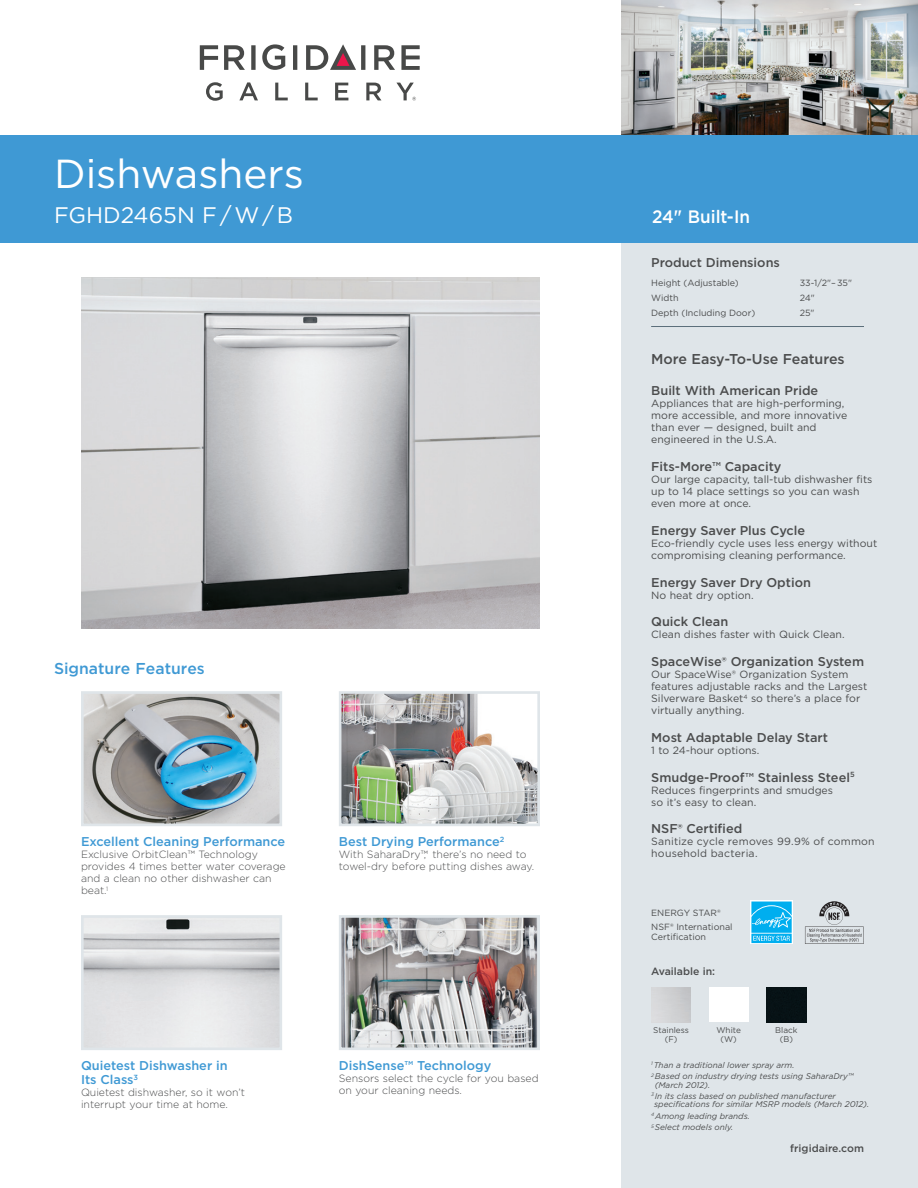
<style>
.page{position:relative;width:918px;height:1188px;background:#fff}
.page>*{position:absolute;margin:0;border:0;box-sizing:border-box;transform-origin:0 0}
.t1{font:40.5px "Gotham";color:#fff}
.t2{font:22.5px "Gotham";color:#fff}
.t3{font:500 18px "Gotham";color:#fff;scale:.95 1}
.t4{font:500 15.75px "Gotham";color:#3f99d4}
.t5{font:500 14.25px "Gotham";color:#4b4c4d}
.t6{font:500 12.75px "Gotham";color:#4b4c4d}
.t7{font:500 12.75px/14.2px "Gotham";color:#3f99d4}
.t8{font:10.5px/12px "Gotham";color:#4b4c4d}
.t9{font:300 10.5px/12px "Gotham";color:#4b4c4d}
.t10{font:10.5px/12px "Gotham";letter-spacing:.02em;color:#4b4c4d}
.t11{font:500 10.5px "Gotham";color:#4b4c4d}
.t12{font:9px/14.5px "Gotham";color:#4b4c4d}
.t13{font:italic 8.25px/11.6px "Gotham";color:#4b4c4d}
.t14{font:8.25px/9px "Gotham";color:#4b4c4d;text-align:center}
</style>
<div class="page">
<div style="left:621px;top:0;width:297px;height:1188px;background:#dfe5e9"></div>
<img style="left:621px;top:0;width:297px;height:135px">
<div style="left:0;top:135px;width:918px;height:108px;background:#3f99d4"></div>
<hr style="left:651px;top:326px;width:213px;height:1px;background:#5b6f7b">
<svg style="left:206px;top:82px;width:17px;height:19px"></svg>
<svg style="left:239px;top:82px;width:19px;height:18px"></svg>
<svg style="left:275px;top:83px;width:13px;height:17px"></svg>
<svg style="left:305px;top:83px;width:13px;height:17px"></svg>
<svg style="left:335px;top:83px;width:13px;height:17px"></svg>
<svg style="left:366px;top:83px;width:15px;height:17px"></svg>
<svg style="left:262px;top:44px;width:23px;height:26px"></svg>
<svg style="left:401px;top:45px;width:19px;height:25px"></svg>
<svg style="left:200px;top:45px;width:18px;height:25px"></svg>
<svg style="left:224px;top:45px;width:21px;height:25px"></svg>
<svg style="left:251px;top:45px;width:5px;height:25px"></svg>
<svg style="left:293px;top:45px;width:4px;height:25px"></svg>
<svg style="left:374px;top:45px;width:21px;height:25px"></svg>
<svg style="left:306px;top:44px;width:59px;height:26px"></svg>
<svg style="left:396px;top:83px;width:20px;height:18px"></svg>
<div style="left:709px;top:988px;width:40px;height:34px;background:#fff"></div>
<img style="left:767px;top:988px;width:39px;height:34px">
<svg style="left:751px;top:901px;width:42px;height:43px"></svg>
<svg style="left:751px;top:902px;width:41px;height:41px;background:#2bbbf1"></svg>
<svg style="left:805px;top:901px;width:59px;height:43px"></svg>
<img style="left:81px;top:277px;width:459px;height:351px">
<img style="left:343px;top:919px;width:193px;height:127px">
<div style="left:339px;top:915px;width:201px;height:135px;border:3px solid #dfe5e9"></div>
<img style="left:85px;top:919px;width:193px;height:127px">
<div style="left:81px;top:915px;width:201px;height:135px;border:3px solid #dfe5e9"></div>
<img style="left:343px;top:695px;width:193px;height:127px">
<div style="left:339px;top:691px;width:201px;height:135px;border:3px solid #dfe5e9"></div>
<img style="left:85px;top:695px;width:193px;height:127px">
<div style="left:81px;top:691px;width:201px;height:135px;border:3px solid #dfe5e9"></div>
<h1 class="t1" style="left:54px;top:147px;width:252px">Dishwashers</h1>
<h2 class="t2" style="left:54px;top:201px;width:241px">FGHD2465N F / W / B</h2>
<h3 class="t4" style="left:54px;top:658px;width:152px">Signature Features</h3>
<p class="t7" style="left:81px;top:834px;width:206px">Excellent Cleaning Performance</p>
<p class="t9" style="left:81px;top:848px;width:206px">Exclusive OrbitClean™ Technology provides 4 times better water coverage and a clean no other dishwasher can beat.<sup>1</sup></p>
<p class="t7" style="left:339px;top:834px;width:167px">Best Drying Performance<sup>2</sup></p>
<p class="t9" style="left:339px;top:848px;width:197px">With SaharaDry™, there’s no need to towel-dry before putting dishes away.</p>
<p class="t7" style="left:81px;top:1058px;width:148px">Quietest Dishwasher in<br>Its Class<sup>3</sup></p>
<p class="t9" style="left:81px;top:1086px;width:166px">Quietest dishwasher, so it won’t interrupt your time at home.</p>
<p class="t7" style="left:339px;top:1058px;width:154px">DishSense™ Technology</p>
<p class="t9" style="left:339px;top:1072px;width:201px">Sensors select the cycle for you based on your cleaning needs.</p>
<h3 class="t3" style="left:652px;top:205px;width:105px">24" Built-In</h3>
<p class="t6" style="left:651px;top:254px;width:130px">Product Dimensions</p>
<p class="t12" style="left:651px;top:276px;width:89px">Height (Adjustable)</p>
<p class="t12" style="left:800px;top:276px;width:54px">33-1/2"– 35"</p>
<p class="t12" style="left:651px;top:290px;width:29px">Width</p>
<p class="t12" style="left:800px;top:290px;width:17px">24"</p>
<p class="t12" style="left:651px;top:305px;width:106px">Depth (Including Door)</p>
<p class="t12" style="left:800px;top:305px;width:16px">25"</p>
<h3 class="t5" style="left:651px;top:349px;width:195px">More Easy-To-Use Features</h3>
<p class="t6" style="left:651px;top:383px;width:169px">Built With American Pride</p>
<p class="t8" style="left:651px;top:397px;width:198px">Appliances that are high-performing, more accessible, and more innovative than ever — designed, built and engineered in the U.S.A.</p>
<p class="t6" style="left:651px;top:458px;width:132px">Fits-More™ Capacity</p>
<p class="t8" style="left:651px;top:473px;width:223px">Our large capacity, tall-tub dishwasher fits up to 14 place settings so you can wash even more at once.</p>
<p class="t6" style="left:651px;top:522px;width:155px">Energy Saver Plus Cycle</p>
<p class="t8" style="left:651px;top:537px;width:228px">Eco-friendly cycle uses less energy without compromising cleaning performance.</p>
<p class="t6" style="left:651px;top:574px;width:161px">Energy Saver Dry Option</p>
<p class="t8" style="left:651px;top:589px;width:104px">No heat dry option.</p>
<p class="t6" style="left:651px;top:614px;width:79px">Quick Clean</p>
<p class="t8" style="left:651px;top:628px;width:195px">Clean dishes faster with Quick Clean.</p>
<p class="t6" style="left:651px;top:653px;width:214px">SpaceWise® Organization System</p>
<p class="t8" style="left:651px;top:668px;width:218px">Our SpaceWise® Organization System features adjustable racks and the Largest Silverware Basket<sup>4</sup> so there’s a place for virtually anything.</p>
<p class="t6" style="left:651px;top:729px;width:178px">Most Adaptable Delay Start</p>
<p class="t8" style="left:651px;top:744px;width:110px">1 to 24-hour options.</p>
<p class="t6" style="left:651px;top:769px;width:205px">Smudge-Proof™ Stainless Steel<sup>5</sup></p>
<p class="t8" style="left:651px;top:784px;width:183px">Reduces fingerprints and smudges so it’s easy to clean.</p>
<p class="t6" style="left:651px;top:821px;width:93px">NSF® Certified</p>
<p class="t10" style="left:651px;top:835px;width:225px">Sanitize cycle removes 99.9% of common household bacteria.</p>
<p class="t12" style="left:651px;top:905px;width:83px">ENERGY STAR®<br>NSF® International</p>
<p class="t12" style="left:651px;top:929px;width:56px">Certification</p>
<p class="t11" style="left:651px;top:964px;width:65px">Available in:</p>
<p class="t14" style="left:653px;top:1026px;width:37px">Stainless (F)</p>
<p class="t14" style="left:717px;top:1026px;width:26px">White (W)</p>
<p class="t14" style="left:775px;top:1026px;width:24px">Black (B)</p>
<p class="t13" style="left:651px;top:1059px;width:204px"><sup>1</sup>Than a traditional lower spray arm.<br><sup>2</sup>Based on industry drying tests using SaharaDry™</p>
<p class="t13" style="left:651px;top:1079px;width:186px;text-indent:4px">(March 2012).<br><sup>3</sup> In its class based on published manufacturer</p>
<p class="t13" style="left:651px;top:1099px;width:219px;text-indent:3px">specifications for similar MSRP models (March 2012).<br><sup>4</sup>Among leading brands.<br><sup>5</sup>Select models only.</p>
<p class="t11" style="left:790px;top:1141px;width:75px">frigidaire.com</p>
</div>
